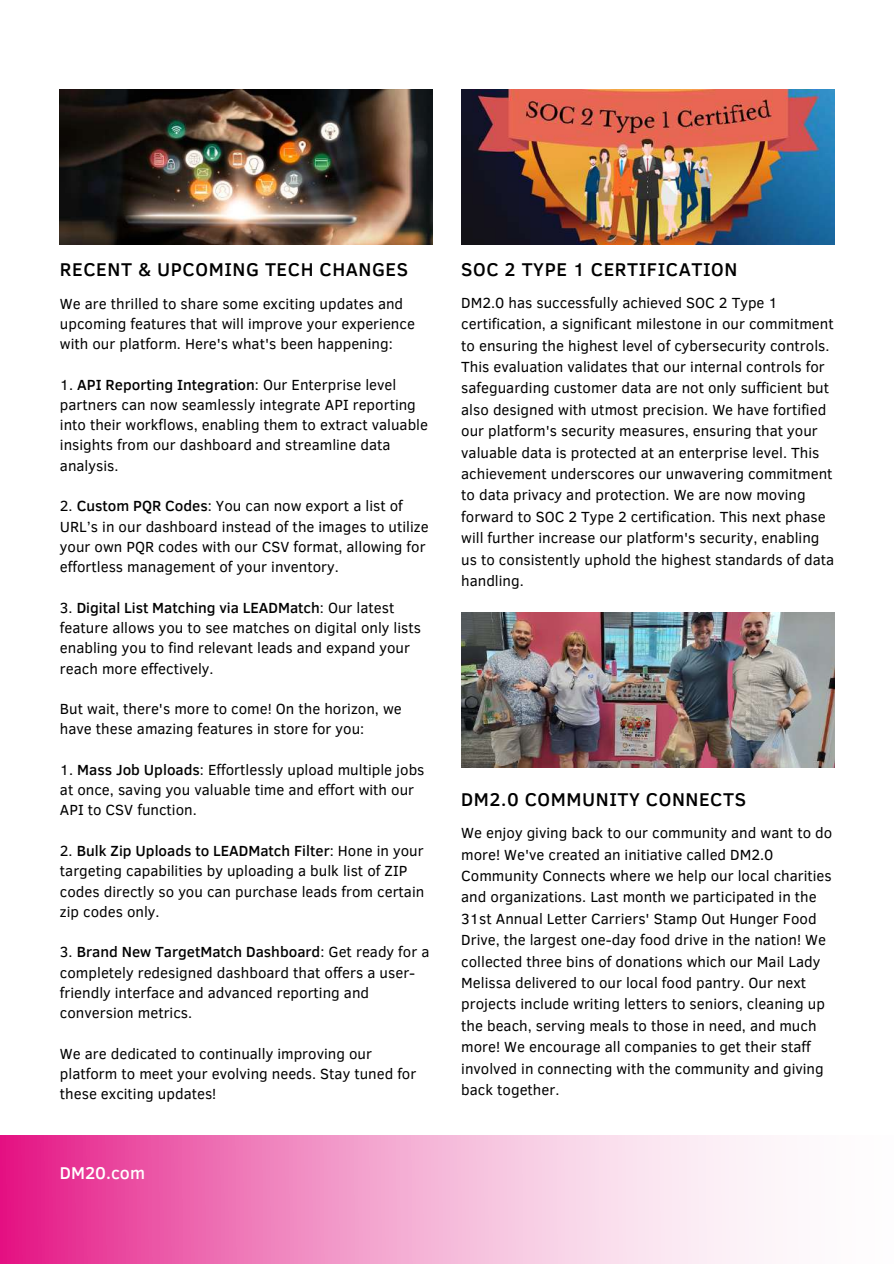
<style>
.page{position:relative;width:894px;height:1264px;background:#fff}
.page>*{position:absolute;margin:0;border:0;box-sizing:border-box;transform-origin:0 0}
.t1{font:500 18.9px "Clear Sans";letter-spacing:.03em;color:#000}
.t2{font:500 17.55px "Clear Sans";color:#fff}
.t3{font:15px/21.5px "Clear Sans";color:#000}
.s1{font-weight:500}
</style>
<div class="page">
<img style="left:60px;top:89px;width:373px;height:156px">
<img style="left:461px;top:612px;width:373px;height:156px">
<img style="left:461px;top:89px;width:373px;height:156px">
<svg style="left:0;top:1135px;width:764px;height:128px;background:#f29ac9"></svg>
<p class="t1" style="left:60px;top:255px;width:349px">RECENT &amp; UPCOMING TECH CHANGES</p>
<p class="t3" style="left:60px;top:292px;width:356px;line-height:20.2px">We are thrilled to share some exciting updates and upcoming features that will improve your experience with our platform. Here's what's been happening:</p>
<p class="t3" style="left:60px;top:373px;width:369px;line-height:20.2px">1. <span class="s1">API Reporting Integration</span>: Our Enterprise level partners can now seamlessly integrate API reporting into their workflows, enabling them to extract valuable insights from our dashboard and streamline data analysis.</p>
<p class="t3" style="left:60px;top:495px;width:370px;line-height:20.2px">2. <span class="s1">Custom PQR Codes</span>: You can now export a list of URL’s in our dashboard instead of the images to utilize your own PQR codes with our CSV format, allowing for effortless management of your inventory.</p>
<p class="t3" style="left:60px;top:596px;width:362px;line-height:20.2px">3. <span class="s1">Digital List Matching via LEADMatch</span>: Our latest feature allows you to see matches on digital only lists enabling you to find relevant leads and expand your reach more effectively.</p>
<p class="t3" style="left:60px;top:698px;width:343px;line-height:20.2px">But wait, there's more to come! On the horizon, we have these amazing features in store for you:</p>
<p class="t3" style="left:60px;top:758px;width:366px;line-height:20.2px">1. <span class="s1">Mass Job Uploads</span>: Effortlessly upload multiple jobs at once, saving you valuable time and effort with our<br>API to CSV function.</p>
<p class="t3" style="left:60px;top:839px;width:366px;line-height:20.2px">2. <span class="s1">Bulk Zip Uploads to LEADMatch Filter</span>: Hone in your targeting capabilities by uploading a bulk list of ZIP codes directly so you can purchase leads from certain zip codes only.</p>
<p class="t3" style="left:60px;top:941px;width:371px;line-height:20.2px">3. <span class="s1">Brand New TargetMatch Dashboard</span>: Get ready for a completely redesigned dashboard that offers a user&shy;friendly interface and advanced reporting and conversion metrics.</p>
<p class="t3" style="left:60px;top:1042px;width:358px;line-height:20.2px">We are dedicated to continually improving our platform to meet your evolving needs. Stay tuned for these exciting updates!</p>
<p class="t2" style="left:60px;top:1160px;width:86px">DM20.com</p>
<p class="t1" style="left:461px;top:255px;width:277px">SOC 2 TYPE 1 CERTIFICATION</p>
<p class="t3" style="left:461px;top:291px;width:374px">DM2.0 has successfully achieved SOC 2 Type 1 certification, a significant milestone in our commitment to ensuring the highest level of cybersecurity controls.<br>This evaluation validates that our internal controls for safeguarding customer data are not only sufficient but also designed with utmost precision. We have fortified our platform's security measures, ensuring that your valuable data is protected at an enterprise level. This achievement underscores our unwavering commitment to data privacy and protection. We are now moving forward to SOC 2 Type 2 certification. This next phase will further increase our platform's security, enabling us to consistently uphold the highest standards of data handling.</p>
<p class="t1" style="left:461px;top:785px;width:286px">DM2.0 COMMUNITY CONNECTS</p>
<p class="t3" style="left:461px;top:821px;width:372px">We enjoy giving back to our community and want to do more! We've created an initiative called DM2.0<br>Community Connects where we help our local charities and organizations. Last month we participated in the 31st Annual Letter Carriers' Stamp Out Hunger Food Drive, the largest one-day food drive in the nation! We collected three bins of donations which our Mail Lady Melissa delivered to our local food pantry. Our next projects include writing letters to seniors, cleaning up the beach, serving meals to those in need, and much more! We encourage all companies to get their staff involved in connecting with the community and giving back together.</p>
</div>
